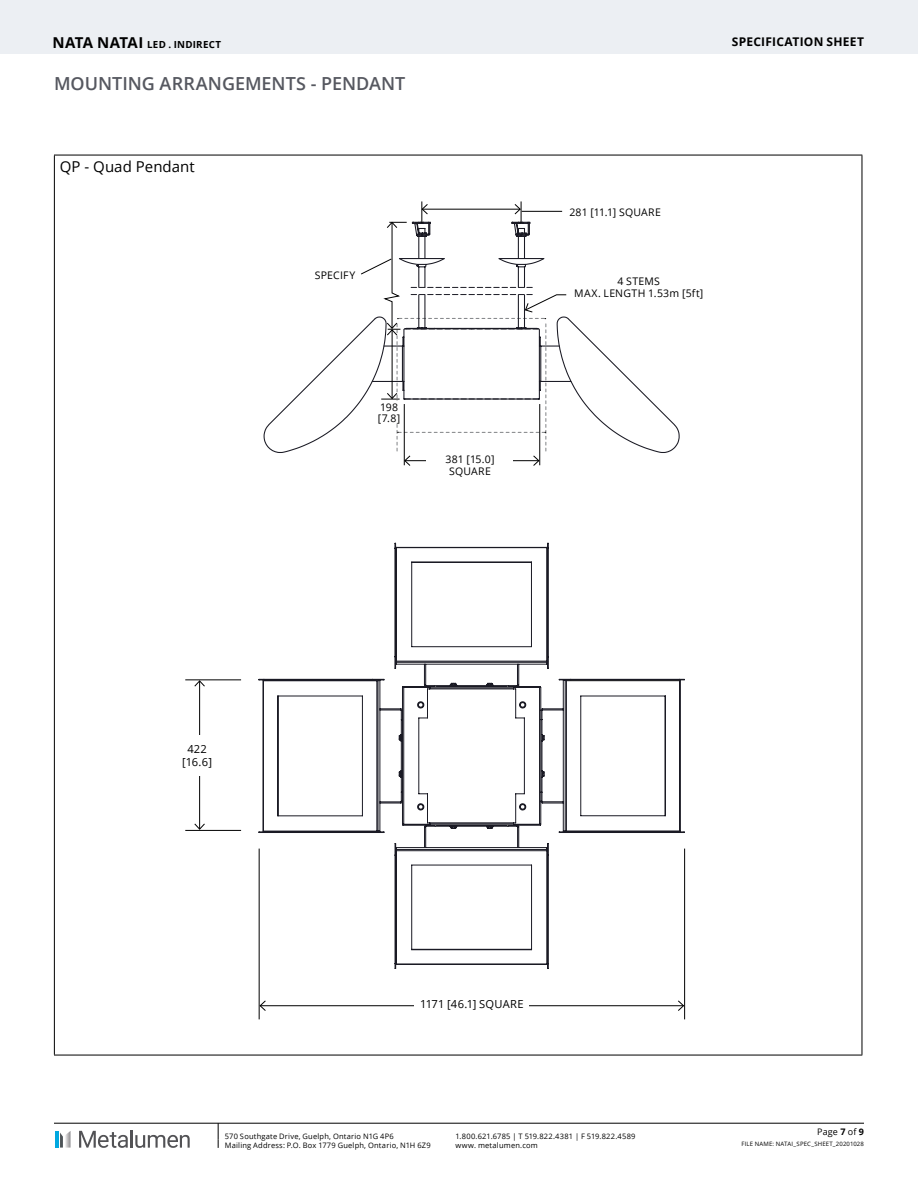
<style>
.page{position:relative;width:918px;height:1188px;background:#fff}
.page>*{position:absolute;margin:0;border:0;box-sizing:border-box;transform-origin:0 0}
.t1{font:600 18px "Open Sans";color:#565860}
.t2{font:15px "Open Sans";letter-spacing:.005em;color:#000}
.t3{font:700 12px "Open Sans";letter-spacing:.02em;color:#000}
.t4{font:11.1px/13.4px "Open Sans";letter-spacing:.02em;color:#000;text-align:center}
.t5{font:10.5px/12.6px "Open Sans";letter-spacing:.025em;color:#000;text-align:center}
.t6{font:700 9.75px "Open Sans";letter-spacing:.025em;color:#000}
.t7{font:9px "Open Sans";letter-spacing:.02em;color:#000}
.t8{font:7.5px/9px "Open Sans";letter-spacing:.025em;color:#000}
.t9{font:6px "Open Sans";letter-spacing:.02em;color:#000}
.s1{font-size:15px}
.s2{font-weight:700}
</style>
<div class="page">
<svg style="left:218px;top:1124px;width:1px;height:24px"></svg>
<hr style="left:55px;top:1131px;width:3px;height:17px;background:#01a8e0">
<svg style="left:60px;top:1131px;width:11px;height:17px"></svg>
<svg style="left:79px;top:1131px;width:49px;height:17px"></svg>
<hr style="left:130px;top:1130px;width:3px;height:18px;background:#525255">
<svg style="left:135px;top:1135px;width:55px;height:13px"></svg>
<hr style="left:54px;top:1123px;width:810px;height:1px;background:#000">
<div style="left:0;top:0;width:918px;height:54px;background:#eceff3"></div>
<hr style="left:54px;top:155px;width:808px;height:1px;background:#000">
<hr style="left:54px;top:155px;width:1px;height:900px;background:#000">
<hr style="left:862px;top:155px;width:1px;height:900px;background:#000">
<hr style="left:54px;top:1055px;width:808px;height:1px;background:#000">
<svg style="left:263px;top:426px;width:417px;height:27px"></svg>
<svg style="left:267px;top:317px;width:409px;height:109px"></svg>
<svg style="left:258px;top:543px;width:427px;height:426px"></svg>
<hr style="left:259px;top:849px;width:1px;height:170px;background:#000">
<hr style="left:684px;top:849px;width:1px;height:170px;background:#000">
<hr style="left:260px;top:1005px;width:424px;height:1px;background:#000">
<svg style="left:677px;top:1000px;width:8px;height:12px"></svg>
<svg style="left:259px;top:1000px;width:8px;height:12px"></svg>
<div style="left:414px;top:991px;width:115px;height:26px;background:#fff"></div>
<hr style="left:185px;top:830px;width:56px;height:1px;background:#000">
<hr style="left:185px;top:679px;width:56px;height:1px;background:#000">
<hr style="left:199px;top:681px;width:1px;height:148px;background:#000">
<svg style="left:194px;top:680px;width:12px;height:7px"></svg>
<svg style="left:194px;top:823px;width:12px;height:7px"></svg>
<div style="left:175px;top:735px;width:44px;height:40px;background:#fff"></div>
<svg style="left:360px;top:201px;width:207px;height:265px"></svg>
<div style="left:376px;top:402px;width:26px;height:22px;background:#fff"></div>
<h3 class="t6" style="left:52px;top:38px;width:170px"><span class="s1">NATA NATAI</span> LED . INDIRECT</h3>
<h3 class="t3" style="left:732px;top:33px;width:134px">SPECIFICATION SHEET</h3>
<h1 class="t1" style="left:54px;top:71px;width:353px">MOUNTING ARRANGEMENTS - PENDANT</h1>
<h2 class="t2" style="left:60px;top:156px;width:137px">QP - Quad Pendant</h2>
<h3 class="t5" style="left:315px;top:269px;width:42px">SPECIFY</h3>
<h3 class="t5" style="left:378px;top:402px;width:24px;line-height:10.5px;text-align:left">198 [7.8]</h3>
<h3 class="t5" style="left:445px;top:452px;width:51px">381 [15.0]<br>SQUARE</h3>
<h3 class="t5" style="left:569px;top:206px;width:93px">281 [11.1] SQUARE</h3>
<h3 class="t5" style="left:574px;top:274px;width:131px">4 STEMS<br>MAX. LENGTH 1.53m [5ft]</h3>
<h3 class="t4" style="left:182px;top:742px;width:31px">422 [16.6]</h3>
<h3 class="t4" style="left:420px;top:997px;width:105px">1171 [46.1] SQUARE</h3>
<p class="t8" style="left:225px;top:1131px;width:207px">570 Southgate Drive, Guelph, Ontario N1G 4P6<br>Mailing Address: P.O. Box 1779 Guelph, Ontario, N1H 6Z9</p>
<p class="t8" style="left:455px;top:1131px;width:181px">1.800.621.6785 | T 519.822.4381 | F 519.822.4589 www. metalumen.com</p>
<p class="t7" style="left:817px;top:1125px;width:48px">Page <span class="s2">7</span> of <span class="s2">9</span></p>
<p class="t9" style="left:741px;top:1140px;width:124px">FILE NAME: NATAI_SPEC_SHEET_20201028</p>
</div>
